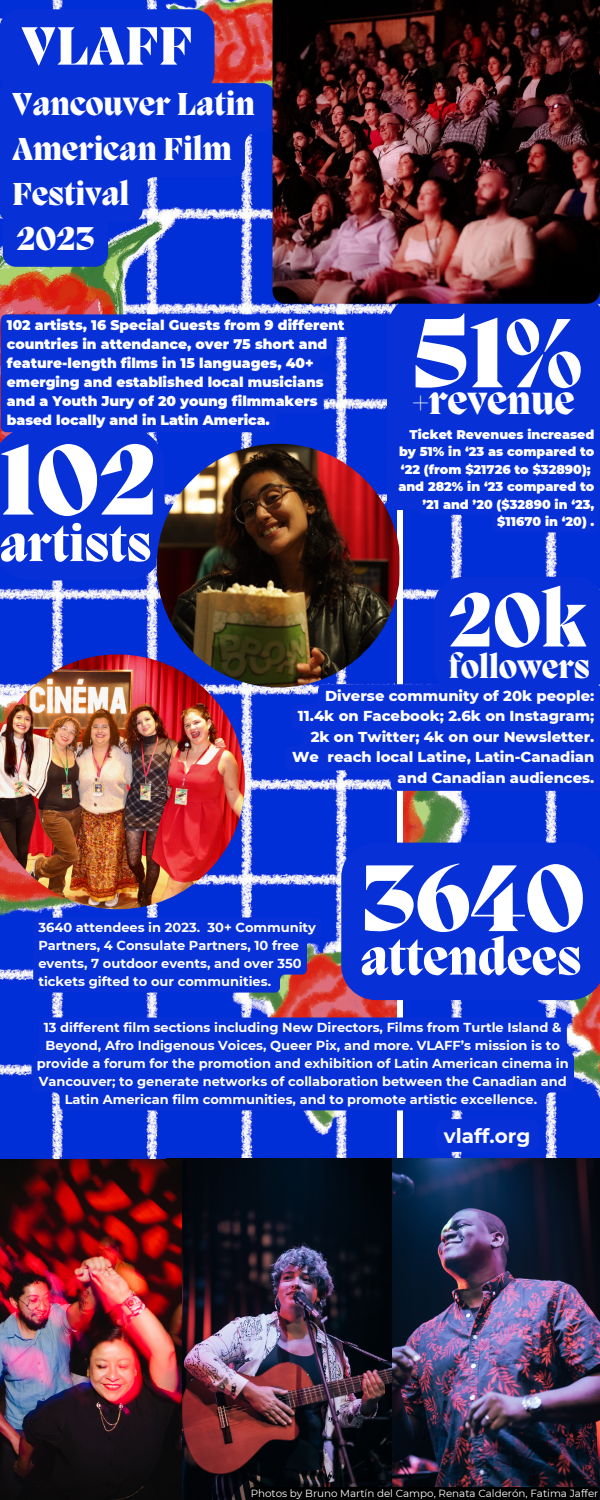
<style>
.page{position:relative;width:600px;height:1500px;background:#fff}
.page>*{position:absolute;margin:0;border:0;box-sizing:border-box;transform-origin:0 0}
.t1{font:800 102.4px "Migra";color:#fff}
.t2{font:800 101px "Migra";color:#fff}
.t3{font:800 97.3px "Migra";color:#fff}
.t4{font:800 78.3px "Migra";color:#fff}
.t5{font:800 55.4px "Migra";color:#fff}
.t6{font:800 50.6px "Migra";color:#fff}
.t7{font:800 50.3px "Migra";color:#fff}
.t8{font:800 40px "Migra";color:#fff}
.t9{font:800 33.8px "Migra";color:#fff}
.t10{font:800 33px "Migra";color:#fff}
.t11{font:800 32.6px/45px "Migra";color:#fff}
.t12{font:700 20px "Montserrat";color:#fff}
.t13{font:800 14.7px/20.5px "Montserrat";color:#fff;text-align:right}
.t14{font:900 13.9px/19.1px "Montserrat";color:#fff}
.t15{font:700 13px/18px "Montserrat";color:#fff;text-align:center}
.t16{font:900 12.6px "Montserrat";color:#fff}
.t17{font:10.3px "Montserrat";color:#fff}
</style>
<div class="page">
<img style="left:0;top:0;width:396px;height:1160px">
<img style="left:404px;top:532px;width:196px;height:626px">
<div style="left:0;top:428px;width:165px;height:153px;background:#0730d7"></div>
<img style="left:157px;top:444px;width:243px;height:243px;border-radius:50%">
<img style="left:0;top:654px;width:245px;height:255px">
<div style="left:0;top:9px;width:215px;height:74px;background:#0730d7"></div>
<svg style="left:0;top:83px;width:273px;height:139px;background:#1239d8"></svg>
<div style="left:3px;top:215px;width:105px;height:52px;background:#0730d7"></div>
<img style="left:273px;top:0;width:327px;height:304px">
<img style="left:166px;top:1158px;width:434px;height:342px">
<img style="left:0;top:1160px;width:182px;height:340px">
<div style="left:1px;top:314px;width:350px;height:118px;background:#0730d7"></div>
<div style="left:387px;top:293px;width:213px;height:239px;background:#0730d7"></div>
<div style="left:341px;top:843px;width:259px;height:157px;background:#0730d7"></div>
<div style="left:32px;top:1018px;width:542px;height:92px;background:#0730d7"></div>
<svg style="left:285px;top:577px;width:315px;height:214px;background:#1636bd"></svg>
<div style="left:33px;top:918px;width:288px;height:75px;background:#0730d7"></div>
<div style="left:250px;top:1487px;width:349px;height:13px;background:#000"></div>
<div style="left:436px;top:1119px;width:102px;height:33px;background:#0730d7"></div>
<p class="t5" style="left:21px;top:20px;width:173px">VLAFF</p>
<p class="t11" style="left:12px;top:84px;width:244px">Vancouver Latin</p>
<p class="t11" style="left:12px;top:129px;width:221px">American Film<br>Festival</p>
<p class="t9" style="left:16px;top:222px;width:80px">2023</p>
<p class="t14" style="left:7px;top:315px;width:339px">102 artists, 16 Special Guests from 9 different countries in attendance, over 75 short and feature-length films in 15 languages, 40+ emerging and established local musicians and a Youth Jury of 20 young filmmakers based locally and in Latin America.</p>
<p class="t1" style="left:0;top:432px;width:159px">102</p>
<p class="t6" style="left:0;top:520px;width:153px">artists</p>
<p class="t2" style="left:413px;top:305px;width:172px">51%</p>
<p class="t8" style="left:413px;top:381px;width:163px">+revenue</p>
<p class="t16" style="left:410px;top:426px;width:186px">Ticket Revenues increased</p>
<p class="t16" style="left:399px;top:444px;width:197px">by 51% in ‘23 as compared to</p>
<p class="t16" style="left:401px;top:462px;width:191px">‘22 (from $21726 to $32890);</p>
<p class="t16" style="left:398px;top:479px;width:198px">and 282% in ‘23 compared to</p>
<p class="t16" style="left:422px;top:497px;width:173px">’21 and ’20 ($32890 in ‘23,</p>
<p class="t16" style="left:497px;top:514px;width:99px">$11670 in ‘20) .</p>
<p class="t4" style="left:449px;top:583px;width:139px">20k</p>
<p class="t10" style="left:449px;top:651px;width:143px">followers</p>
<p class="t13" style="left:292px;top:685px;width:304px">Diverse community of 20k people:<br>11.4k on Facebook; 2.6k on Instagram; 2k on Twitter; 4k on our Newsletter.<br>We reach local Latine, Latin-Canadian and Canadian audiences.</p>
<p class="t15" style="left:38px;top:919px;width:279px;text-align:left">3640 attendees in 2023. 30+ Community Partners, 4 Consulate Partners, 10 free events, 7 outdoor events, and over 350 tickets gifted to our communities.</p>
<p class="t3" style="left:361px;top:852px;width:226px">3640</p>
<p class="t7" style="left:361px;top:934px;width:222px">attendees</p>
<p class="t15" style="left:37px;top:1018px;width:534px">13 different film sections including New Directors, Films from Turtle Island &amp; Beyond, Afro Indigenous Voices, Queer Pix, and more. VLAFF’s mission is to provide a forum for the promotion and exhibition of Latin American cinema in Vancouver; to generate networks of collaboration between the Canadian and Latin American film communities, and to promote artistic excellence.</p>
<p class="t12" style="left:444px;top:1123px;width:88px">vlaff.org</p>
<p class="t17" style="left:251px;top:1487px;width:349px">Photos by Bruno Martín del Campo, Renata Calderón, Fatima Jaffer</p>
</div>
